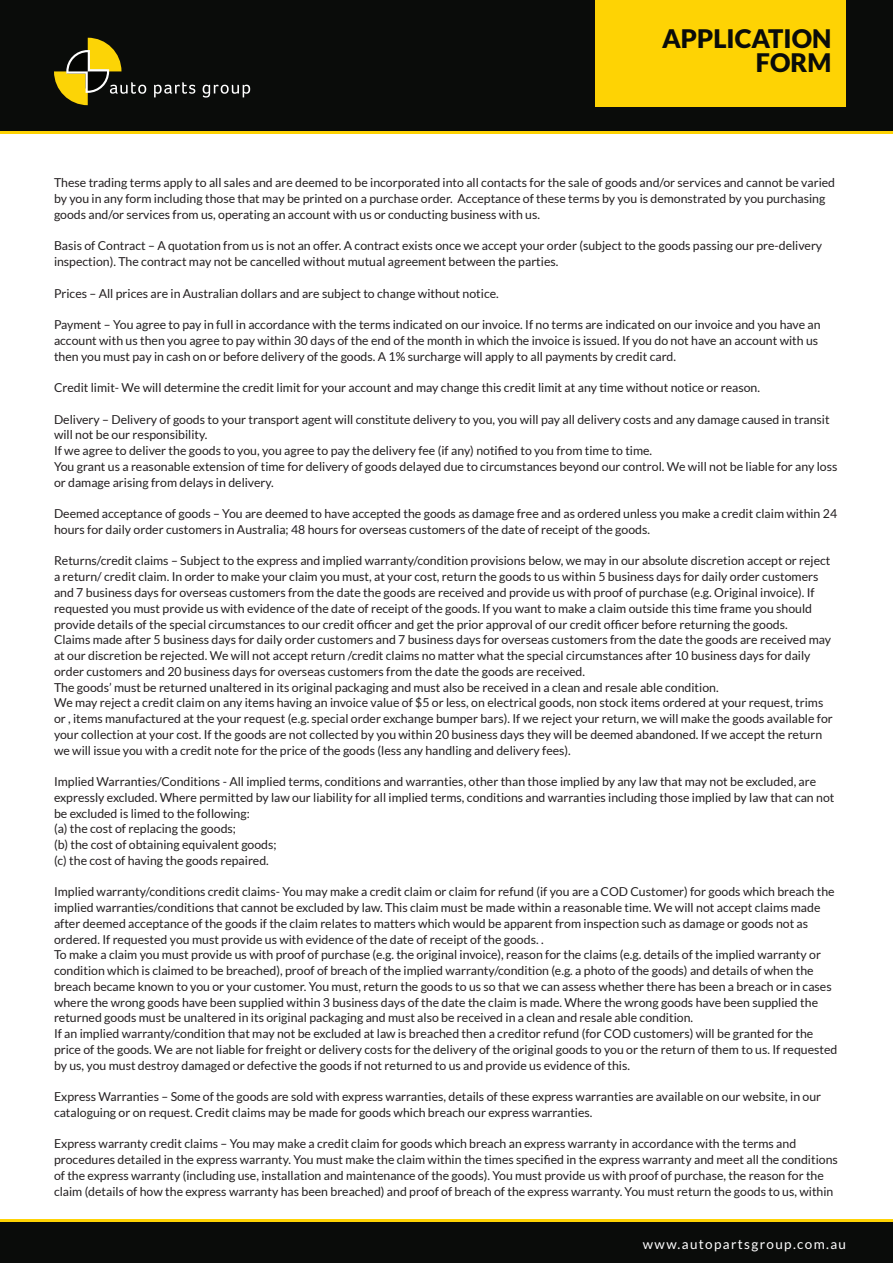
<style>
.page{position:relative;width:893px;height:1263px;background:#fff}
.page>*{position:absolute;margin:0;border:0;box-sizing:border-box;transform-origin:0 0}
.t1{font:900 25.5px "Lato";color:#0a0c0a}
.t2{font:13.5px "Lato";letter-spacing:.1em;color:#fff}
.t3{font:12.3px/15.8px "Lato";color:#231f20}
</style>
<div class="page">
<div style="left:0;top:0;width:893px;height:134px;background:#0a0c0a"></div>
<div style="left:0;top:1219px;width:893px;height:44px;background:#0a0c0a"></div>
<svg style="left:54px;top:38px;width:92px;height:67px"></svg>
<svg style="left:154px;top:82px;width:41px;height:15px"></svg>
<svg style="left:203px;top:85px;width:47px;height:13px"></svg>
<div style="left:595px;top:0;width:250px;height:106px;background:#fed304"></div>
<hr style="left:0;top:131px;width:893px;height:3px;background:#fed304">
<hr style="left:0;top:1219px;width:893px;height:2px;background:#fed304">
<p class="t1" style="left:662px;top:24px;width:171px">APPLICATION</p>
<p class="t1" style="left:756px;top:48px;width:77px">FORM</p>
<p class="t3" style="left:54px;top:175px;width:783px">These trading terms apply to all sales and are deemed to be incorporated into all contacts for the sale of goods and/or services and cannot be varied by you in any form including those that may be printed on a purchase order. Acceptance of these terms by you is demonstrated by you purchasing goods and/or services from us, operating an account with us or conducting business with us.</p>
<p class="t3" style="left:54px;top:238px;width:770px">Basis of Contract – A quotation from us is not an offer. A contract exists once we accept your order (subject to the goods passing our pre-delivery inspection). The contract may not be cancelled without mutual agreement between the parties.</p>
<p class="t3" style="left:54px;top:285px;width:446px">Prices – All prices are in Australian dollars and are subject to change without notice.</p>
<p class="t3" style="left:54px;top:317px;width:768px">Payment – You agree to pay in full in accordance with the terms indicated on our invoice. If no terms are indicated on our invoice and you have an account with us then you agree to pay within 30 days of the end of the month in which the invoice is issued. If you do not have an account with us then you must pay in cash on or before delivery of the goods. A 1% surcharge will apply to all payments by credit card.</p>
<p class="t3" style="left:54px;top:380px;width:708px">Credit limit- We will determine the credit limit for your account and may change this credit limit at any time without notice or reason.</p>
<p class="t3" style="left:54px;top:411px;width:777px">Delivery – Delivery of goods to your transport agent will constitute delivery to you, you will pay all delivery costs and any damage caused in transit will not be our responsibility.</p>
<p class="t3" style="left:54px;top:443px;width:600px">If we agree to deliver the goods to you, you agree to pay the delivery fee (if any) notified to you from time to time.</p>
<p class="t3" style="left:54px;top:459px;width:785px">You grant us a reasonable extension of time for delivery of goods delayed due to circumstances beyond our control. We will not be liable for any loss or damage arising from delays in delivery.</p>
<p class="t3" style="left:54px;top:506px;width:785px">Deemed acceptance of goods – You are deemed to have accepted the goods as damage free and as ordered unless you make a credit claim within 24 hours for daily order customers in Australia; 48 hours for overseas customers of the date of receipt of the goods.</p>
<p class="t3" style="left:54px;top:553px;width:778px">Returns/credit claims – Subject to the express and implied warranty/condition provisions below, we may in our absolute discretion accept or reject a return/ credit claim. In order to make your claim you must, at your cost, return the goods to us within 5 business days for daily order customers and 7 business days for overseas customers from the date the goods are received and provide us with proof of purchase (e.g. Original invoice). If requested you must provide us with evidence of the date of receipt of the goods. If you want to make a claim outside this time frame you should provide details of the special circumstances to our credit officer and get the prior approval of our credit officer before returning the goods.</p>
<p class="t3" style="left:54px;top:632px;width:779px">Claims made after 5 business days for daily order customers and 7 business days for overseas customers from the date the goods are received may at our discretion be rejected. We will not accept return /credit claims no matter what the special circumstances after 10 business days for daily order customers and 20 business days for overseas customers from the date the goods are received.</p>
<p class="t3" style="left:54px;top:679px;width:666px">The goods’ must be returned unaltered in its original packaging and must also be received in a clean and resale able condition.</p>
<p class="t3" style="left:54px;top:695px;width:780px">We may reject a credit claim on any items having an invoice value of $5 or less, on electrical goods, non stock items ordered at your request, trims or , items manufactured at the your request (e.g. special order exchange bumper bars). If we reject your return, we will make the goods available for your collection at your cost. If the goods are not collected by you within 20 business days they will be deemed abandoned. If we accept the return we will issue you with a credit note for the price of the goods (less any handling and delivery fees).</p>
<p class="t3" style="left:54px;top:774px;width:782px">Implied Warranties/Conditions - All implied terms, conditions and warranties, other than those implied by any law that may not be excluded, are expressly excluded. Where permitted by law our liability for all implied terms, conditions and warranties including those implied by law that can not be excluded is limed to the following:</p>
<p class="t3" style="left:54px;top:821px;width:183px">(a) the cost of replacing the goods;</p>
<p class="t3" style="left:54px;top:837px;width:224px">(b) the cost of obtaining equivalent goods;</p>
<p class="t3" style="left:54px;top:852px;width:216px">(c) the cost of having the goods repaired.</p>
<p class="t3" style="left:54px;top:884px;width:782px">Implied warranty/conditions credit claims- You may make a credit claim or claim for refund (if you are a COD Customer) for goods which breach the implied warranties/conditions that cannot be excluded by law. This claim must be made within a reasonable time. We will not accept claims made after deemed acceptance of the goods if the claim relates to matters which would be apparent from inspection such as damage or goods not as ordered. If requested you must provide us with evidence of the date of receipt of the goods. .</p>
<p class="t3" style="left:54px;top:947px;width:779px">To make a claim you must provide us with proof of purchase (e.g. the original invoice), reason for the claims (e.g. details of the implied warranty or condition which is claimed to be breached), proof of breach of the implied warranty/condition (e.g. a photo of the goods) and details of when the breach became known to you or your customer. You must, return the goods to us so that we can assess whether there has been a breach or in cases where the wrong goods have been supplied within 3 business days of the date the claim is made. Where the wrong goods have been supplied the returned goods must be unaltered in its original packaging and must also be received in a clean and resale able condition.</p>
<p class="t3" style="left:54px;top:1026px;width:785px">If an implied warranty/condition that may not be excluded at law is breached then a creditor refund (for COD customers) will be granted for the price of the goods. We are not liable for freight or delivery costs for the delivery of the original goods to you or the return of them to us. If requested by us, you must destroy damaged or defective the goods if not returned to us and provide us evidence of this.</p>
<p class="t3" style="left:54px;top:1089px;width:769px">Express Warranties – Some of the goods are sold with express warranties, details of these express warranties are available on our website, in our cataloguing or on request. Credit claims may be made for goods which breach our express warranties.</p>
<p class="t3" style="left:54px;top:1136px;width:785px">Express warranty credit claims – You may make a credit claim for goods which breach an express warranty in accordance with the terms and procedures detailed in the express warranty. You must make the claim within the times specified in the express warranty and meet all the conditions of the express warranty (including use, installation and maintenance of the goods). You must provide us with proof of purchase, the reason for the claim (details of how the express warranty has been breached) and proof of breach of the express warranty. You must return the goods to us, within</p>
<p class="t2" style="left:643px;top:1236px;width:205px">www.autopartsgroup.com.au</p>
</div>
